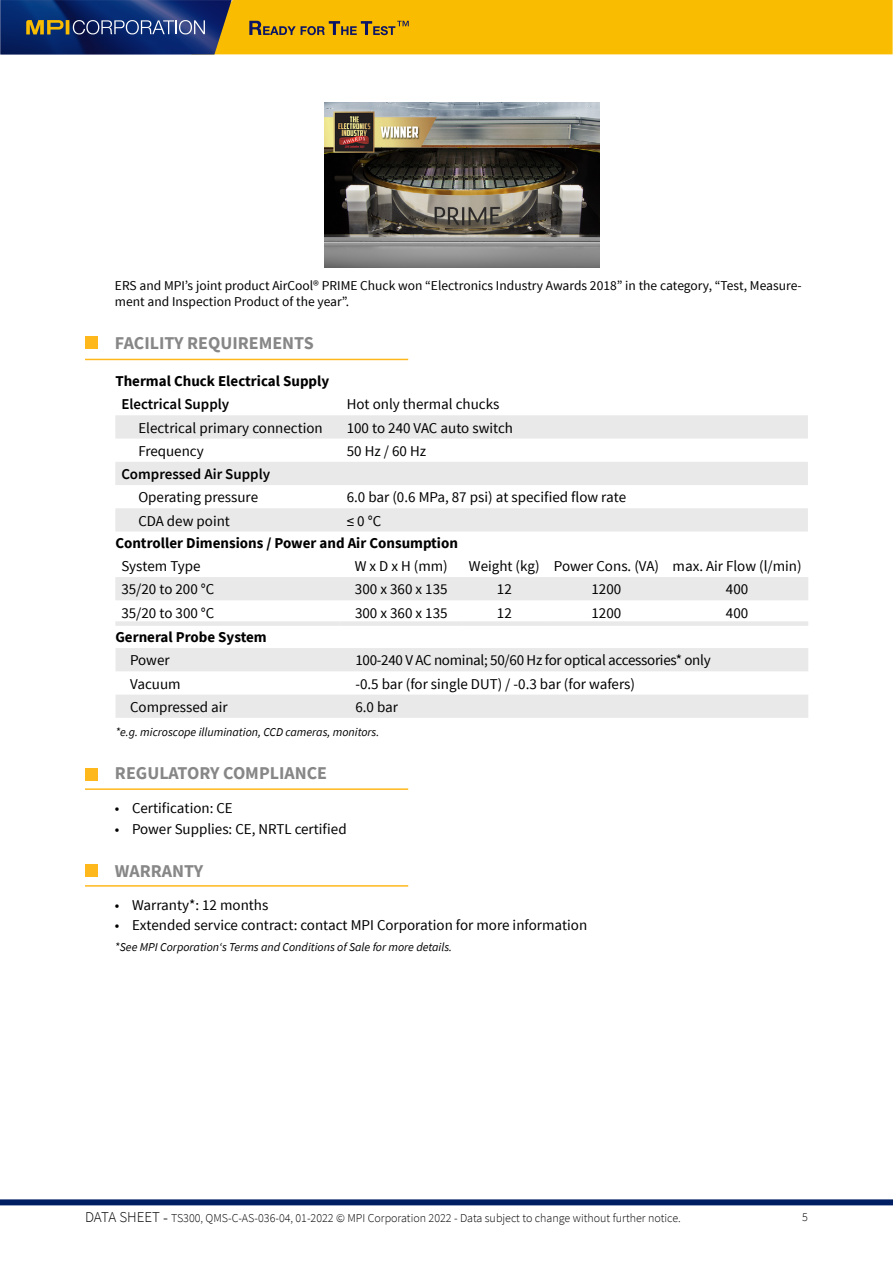
<style>
.page{position:relative;width:893px;height:1263px;background:#fff}
.page>*{position:absolute;margin:0;border:0;box-sizing:border-box;transform-origin:0 0}
.t1{font:700 18px "Source Sans Pro";color:#878787}
.t2{font:15px "Source Sans Pro";color:#000}
.t3{font:700 15px "Source Sans Pro";color:#000}
.t4{font:15px "Source Sans Pro";letter-spacing:-.02em;color:#000}
.t5{font:600 15px "Source Sans Pro";color:#000}
.t6{font:13.5px/16.2px "Source Sans Pro";color:#000}
.t7{font:italic 12px "Source Sans Pro";color:#000}
.t8{font:300 12px "Source Sans Pro";color:#000}
.s1{font-size:15px}
.s2{font-size:16.5px}
</style>
<div class="page">
<svg style="left:0;top:0;width:893px;height:54px;background:#bf981d"></svg>
<div style="left:0;top:1199px;width:893px;height:6px;background:#001e62"></div>
<svg style="left:115px;top:415px;width:693px;height:117px;fill:#e9e9e9"></svg>
<div style="left:115px;top:577px;width:693px;height:23px;background:#e9e9e9"></div>
<div style="left:115px;top:621px;width:226px;height:5px;background:#e9e9e9"></div>
<div style="left:341px;top:621px;width:121px;height:5px;background:#e9e9e9"></div>
<div style="left:462px;top:621px;width:85px;height:5px;background:#e9e9e9"></div>
<div style="left:547px;top:621px;width:119px;height:5px;background:#e9e9e9"></div>
<div style="left:666px;top:621px;width:142px;height:5px;background:#e9e9e9"></div>
<svg style="left:116px;top:648px;width:692px;height:70px;fill:#e9e9e9"></svg>
<hr style="left:85px;top:359px;width:323px;height:1px;background:#ffb81c">
<div style="left:85px;top:336px;width:13px;height:13px;background:#ffb81c"></div>
<hr style="left:85px;top:788px;width:323px;height:2px;background:#ffb81c">
<hr style="left:85px;top:885px;width:323px;height:2px;background:#ffb81c">
<div style="left:85px;top:768px;width:13px;height:12px;background:#ffb81c"></div>
<div style="left:85px;top:864px;width:13px;height:13px;background:#ffb81c"></div>
<img style="left:324px;top:102px;width:275px;height:165px">
<p class="t6" style="left:115px;top:278px;width:688px">ERS and MPI’s joint product AirCool® PRIME Chuck won “Electronics Industry Awards 2018” in the category, “Test, Measure&shy;ment and Inspection Product of the year”.</p>
<p class="t1" style="left:115px;top:331px;width:200px">FACILITY REQUIREMENTS</p>
<p class="t3" style="left:115px;top:371px;width:215px">Thermal Chuck Electrical Supply</p>
<p class="t5" style="left:121px;top:394px;width:109px">Electrical Supply</p>
<p class="t2" style="left:347px;top:395px;width:154px">Hot only thermal chucks</p>
<p class="t2" style="left:138px;top:418px;width:186px">Electrical primary connection</p>
<p class="t2" style="left:347px;top:418px;width:168px">100 to 240 VAC auto switch</p>
<p class="t2" style="left:138px;top:441px;width:67px">Frequency</p>
<p class="t2" style="left:347px;top:441px;width:81px">50 Hz / 60 Hz</p>
<p class="t5" style="left:121px;top:464px;width:150px">Compressed Air Supply</p>
<p class="t2" style="left:138px;top:488px;width:121px">Operating pressure</p>
<p class="t2" style="left:347px;top:488px;width:281px">6.0 bar (0.6 MPa, 87 psi) at specified flow rate</p>
<p class="t2" style="left:138px;top:511px;width:93px">CDA dew point</p>
<p class="t2" style="left:347px;top:511px;width:36px">≤ 0 °C</p>
<p class="t3" style="left:115px;top:533px;width:344px">Controller Dimensions / Power and Air Consumption</p>
<p class="t2" style="left:121px;top:557px;width:81px">System Type</p>
<p class="t2" style="left:355px;top:557px;width:95px">W x D x H (mm)</p>
<p class="t2" style="left:469px;top:557px;width:334px">Weight (kg) Power Cons. (VA) max. Air Flow (l/min)</p>
<p class="t2" style="left:121px;top:580px;width:95px">35/20 to 200 °C</p>
<p class="t2" style="left:355px;top:580px;width:94px">300 x 360 x 135</p>
<p class="t2" style="left:497px;top:580px;width:16px">12</p>
<p class="t2" style="left:591px;top:580px;width:31px">1200</p>
<p class="t2" style="left:726px;top:580px;width:24px">400</p>
<p class="t2" style="left:121px;top:603px;width:95px">35/20 to 300 °C</p>
<p class="t2" style="left:355px;top:603px;width:94px">300 x 360 x 135</p>
<p class="t2" style="left:497px;top:603px;width:16px">12</p>
<p class="t2" style="left:591px;top:603px;width:31px">1200</p>
<p class="t2" style="left:726px;top:603px;width:24px">400</p>
<p class="t3" style="left:115px;top:627px;width:153px">Gerneral Probe System</p>
<p class="t2" style="left:130px;top:651px;width:41px">Power</p>
<p class="t4" style="left:355px;top:651px;width:357px">100-240 V AC nominal; 50/60 Hz for optical accessories* only</p>
<p class="t2" style="left:130px;top:674px;width:52px">Vacuum</p>
<p class="t2" style="left:355px;top:674px;width:281px">-0.5 bar (for single DUT) / -0.3 bar (for wafers)</p>
<p class="t2" style="left:130px;top:697px;width:99px">Compressed air</p>
<p class="t2" style="left:355px;top:697px;width:44px">6.0 bar</p>
<p class="t7" style="left:115px;top:724px;width:266px">*e.g. microscope illumination, CCD cameras, monitors.</p>
<p class="t1" style="left:115px;top:761px;width:214px">REGULATORY COMPLIANCE</p>
<p class="t2" style="left:115px;top:799px;width:119px">• Certification: CE</p>
<p class="t2" style="left:115px;top:820px;width:233px">• Power Supplies: CE, NRTL certified</p>
<p class="t1" style="left:115px;top:858px;width:90px">WARRANTY</p>
<p class="t2" style="left:115px;top:896px;width:155px">• Warranty*: 12 months</p>
<p class="t2" style="left:115px;top:915px;width:474px">• Extended service contract: contact MPI Corporation for more information</p>
<p class="t7" style="left:115px;top:939px;width:339px">*See MPI Corporation‘s Terms and Conditions of Sale for more details.</p>
<p class="t8" style="left:85px;top:1210px;width:597px"><span class="s1">DATA SHEET</span> <span class="s2">-</span> TS300, QMS-C-AS-036-04, 01-2022 © MPI Corporation 2022 - Data subject to change without further notice.</p>
<p class="t8" style="left:802px;top:1209px;width:7px">5</p>
</div>
